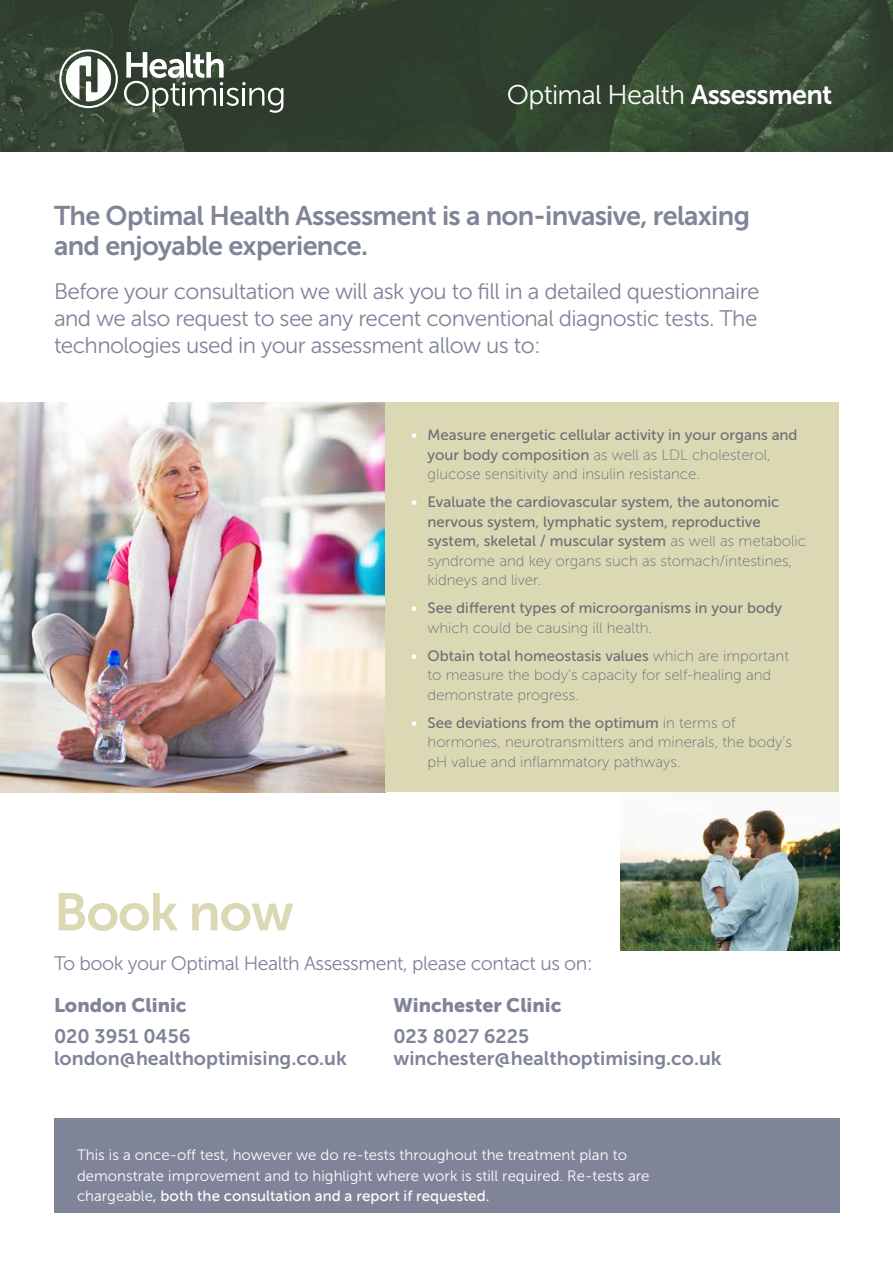
<style>
.page{position:relative;width:893px;height:1263px;background:#fff}
.page>*{position:absolute;margin:0;border:0;box-sizing:border-box;transform-origin:0 0}
.t1{font:52.5px "Museo Sans 700";letter-spacing:-.025em;color:#dbd8b4}
.t2{font:27px/30px "Museo Sans 700";letter-spacing:-.025em;color:#7f8498}
.t3{font:27px "Museo Sans 300";letter-spacing:-.025em;color:#fff}
.t4{font:22.5px/27px "Museo Sans 300";letter-spacing:-.025em;color:#7f8498;text-align:justify}
.t5{font:19.5px/22.5px "Museo Sans 700";color:#7f8498}
.t6{font:19.5px "Museo Sans 300";letter-spacing:-.025em;color:#7f8498}
.t7{font:19.5px "Museo Sans 900";color:#7f8498}
.t8{font:15px/19.5px "Museo Sans 100";color:#6c6f76}
.t9{font:15px/19.5px "Museo Sans 500";color:#6c6f76}
.t10{font:15px/21px "Museo Sans 300";color:#fff}
.t11{font:15px "Museo Sans 500";color:#fff}
.s1{font-family:"Museo Sans 700"}
.s2{color:#fff}
.s3{font-family:"Museo Sans 500"}
.s4{font-family:"Museo Sans 100"}
.s5{font-family:"Museo Sans 300"}
</style>
<div class="page">
<img style="left:0;top:0;width:893px;height:152px">
<svg style="left:59px;top:50px;width:59px;height:58px"></svg>
<svg style="left:124px;top:52px;width:159px;height:61px"></svg>
<img style="left:0;top:403px;width:386px;height:389px">
<img style="left:621px;top:801px;width:218px;height:149px">
<div style="left:386px;top:403px;width:453px;height:389px;background:#dbd8b4"></div>
<div style="left:54px;top:1118px;width:785px;height:94px;background:#7f8498"></div>
<h2 class="t3" style="left:507px;top:80px;width:327px">Optimal Health <span class="s1">Assessment</span></h2>
<h2 class="t2" style="left:54px;top:200px;width:697px">The Optimal Health Assessment is a non-invasive, relaxing and enjoyable experience.</h2>
<h3 class="t4" style="left:54px;top:278px;width:707px">Before your consultation we will ask you to fill in a detailed questionnaire and we also request to see any recent conventional diagnostic tests. The technologies used in your assessment allow us to:</h3>
<p class="t9" style="left:411px;top:425px;width:388px"><span class="s2">•</span> Measure energetic cellular activity in your organs and</p>
<p class="t8" style="left:428px;top:445px;width:345px"><span class="s3">your body composition</span> as well as LDL cholesterol, glucose sensitivity and insulin resistance.</p>
<p class="t9" style="left:428px;top:492px;width:380px;text-indent:-16px"><span class="s2">•</span> Evaluate the cardiovascular system, the autonomic nervous system, lymphatic system, reproductive system, skeletal / muscular system <span class="s4">as well as metabolic</span></p>
<p class="t8" style="left:428px;top:551px;width:366px">syndrome and key organs such as stomach/intestines, kidneys and liver.</p>
<p class="t9" style="left:411px;top:598px;width:372px"><span class="s2">•</span> See different types of microorganisms in your body</p>
<p class="t8" style="left:428px;top:618px;width:226px">which could be causing ill health.</p>
<p class="t9" style="left:411px;top:646px;width:379px"><span class="s2">•</span> Obtain total homeostasis values <span class="s4">which are important</span></p>
<p class="t8" style="left:428px;top:665px;width:345px">to measure the body’s capacity for self-healing and demonstrate progress.</p>
<p class="t9" style="left:411px;top:713px;width:326px"><span class="s2">•</span> See deviations from the optimum <span class="s4">in terms of</span></p>
<p class="t8" style="left:428px;top:732px;width:366px">hormones, neurotransmitters and minerals, the body’s pH value and inflammatory pathways.</p>
<h1 class="t1" style="left:54px;top:883px;width:241px">Book now</h1>
<h3 class="t6" style="left:54px;top:953px;width:540px">To book your Optimal Health Assessment, please contact us on:</h3>
<h3 class="t7" style="left:54px;top:994px;width:134px">London Clinic</h3>
<h3 class="t5" style="left:54px;top:1025px;width:294px">020 3951 0456 london@healthoptimising.co.uk</h3>
<h3 class="t7" style="left:393px;top:994px;width:170px">Winchester Clinic</h3>
<h3 class="t5" style="left:393px;top:1025px;width:330px">023 8027 6225 winchester@healthoptimising.co.uk</h3>
<p class="t10" style="left:77px;top:1144px;width:574px">This is a once-off test, however we do re-tests throughout the treatment plan to demonstrate improvement and to highlight where work is still required. Re-tests are</p>
<p class="t11" style="left:77px;top:1187px;width:414px"><span class="s5">chargeable</span>, both the consultation and a report if requested.</p>
</div>
